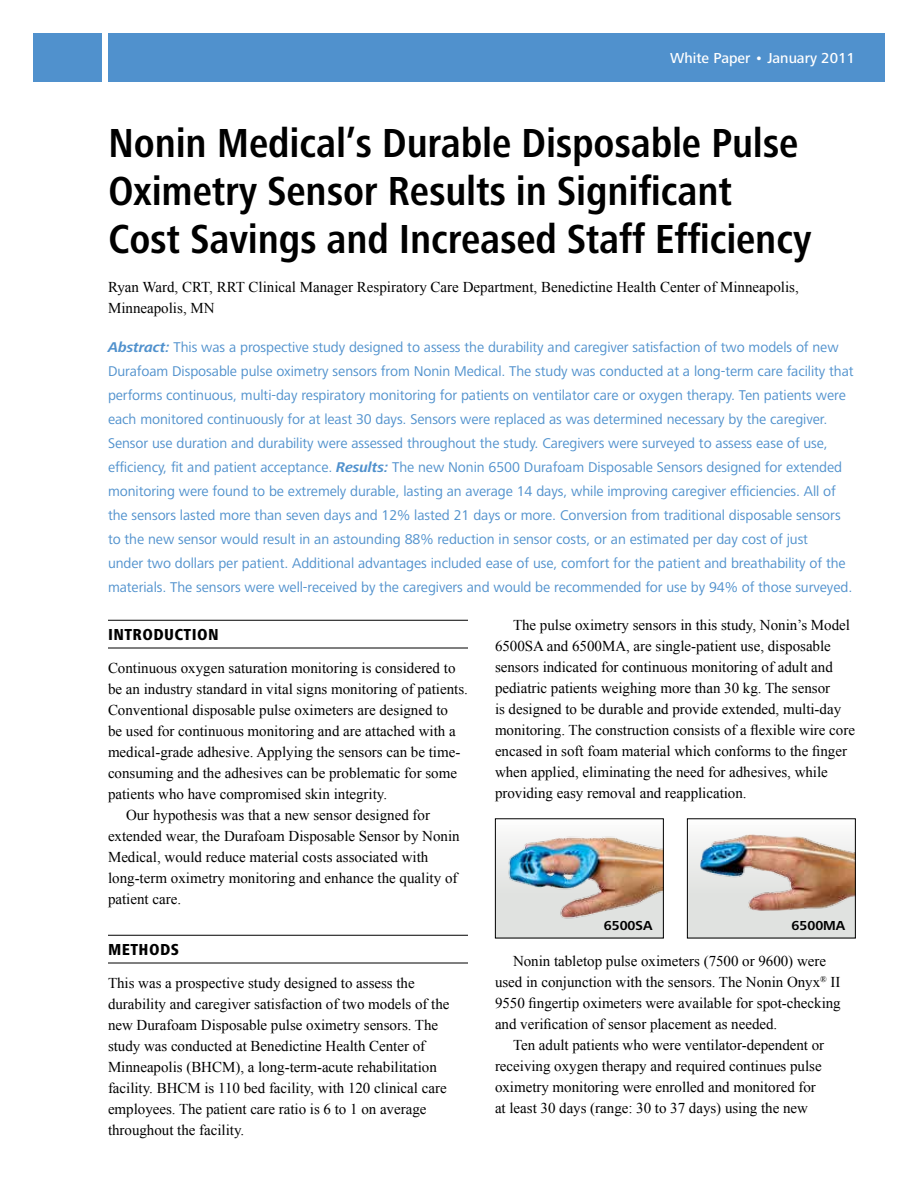
<style>
.page{position:relative;width:918px;height:1188px;background:#fff}
.page>*{position:absolute;margin:0;border:0;box-sizing:border-box;transform-origin:0 0}
.t1{font:700 condensed 42px/48px "Frutiger Next LT";letter-spacing:-.005em;color:#000}
.t2{font:800 condensed 16.5px "Frutiger Next LT";letter-spacing:.025em;color:#000}
.t3{font:15px/21px "Times New Roman";color:#000}
.t4{font:500 15px "Frutiger Next LT";color:#fff}
.t5{font:14.7px/24px "Frutiger Next LT";letter-spacing:-.005em;color:#5091cd}
.t6{font:700 13.5px "Frutiger Next LT";color:#000}
.s1{font-weight:700;font-style:italic}
</style>
<div class="page">
<div style="left:33px;top:33px;width:851px;height:48px;background:#5091cd"></div>
<div style="left:102px;top:18px;width:6px;height:74px;background:#fff"></div>
<hr style="left:108px;top:620px;width:360px;height:1px;background:#000">
<hr style="left:108px;top:648px;width:360px;height:1px;background:#000">
<hr style="left:108px;top:935px;width:360px;height:1px;background:#000">
<hr style="left:108px;top:963px;width:360px;height:1px;background:#000">
<div style="left:687px;top:819px;width:168px;height:119px;background:linear-gradient(to bottom,#f8f8f8,#d9dcd9)"></div>
<img style="left:700px;top:834px;width:154px;height:78px">
<div style="left:687px;top:818px;width:169px;height:120px;border:1px solid #000"></div>
<div style="left:495px;top:819px;width:168px;height:119px;background:linear-gradient(to bottom,#f8f8f8,#d9dcd9)"></div>
<img style="left:503px;top:825px;width:159px;height:100px">
<div style="left:495px;top:818px;width:169px;height:120px;border:1px solid #000"></div>
<p class="t4" style="left:670px;top:49px;width:186px">White Paper • January 2011</p>
<h1 class="t1" style="left:108px;top:119px;width:705px">Nonin Medical’s Durable Disposable Pulse<br>Oximetry Sensor Results in Significant<br>Cost Savings and Increased Staff Efficiency</h1>
<p class="t3" style="left:108px;top:276px;width:692px">Ryan Ward, CRT, RRT Clinical Manager Respiratory Care Department, Benedictine Health Center of Minneapolis,<br>Minneapolis, MN</p>
<p class="t5" style="left:108px;top:335px;width:747px"><span class="s1">Abstract:</span> This was a prospective study designed to assess the durability and caregiver satisfaction of two models of new Durafoam Disposable pulse oximetry sensors from Nonin Medical. The study was conducted at a long-term care facility that performs continuous, multi-day respiratory monitoring for patients on ventilator care or oxygen therapy. Ten patients were each monitored continuously for at least 30 days. Sensors were replaced as was determined necessary by the caregiver.<br>Sensor use duration and durability were assessed throughout the study. Caregivers were surveyed to assess ease of use, efficiency, fit and patient acceptance. <span class="s1">Results:</span> The new Nonin 6500 Durafoam Disposable Sensors designed for extended monitoring were found to be extremely durable, lasting an average 14 days, while improving caregiver efficiencies. All of the sensors lasted more than seven days and 12% lasted 21 days or more. Conversion from traditional disposable sensors to the new sensor would result in an astounding 88% reduction in sensor costs, or an estimated per day cost of just<br>under two dollars per patient. Additional advantages included ease of use, comfort for the patient and breathability of the materials. The sensors were well-received by the caregivers and would be recommended for use by 94% of those surveyed.</p>
<p class="t2" style="left:108px;top:625px;width:112px">INTRODUCTION</p>
<p class="t3" style="left:108px;top:657px;width:349px">Continuous oxygen saturation monitoring is considered to</p>
<p class="t3" style="left:108px;top:678px;width:361px">be an industry standard in vital signs monitoring of patients.</p>
<p class="t3" style="left:108px;top:699px;width:341px">Conventional disposable pulse oximeters are designed to</p>
<p class="t3" style="left:108px;top:720px;width:349px">be used for continuous monitoring and are attached with a</p>
<p class="t3" style="left:108px;top:741px;width:354px">medical-grade adhesive. Applying the sensors can be time-</p>
<p class="t3" style="left:108px;top:762px;width:351px">consuming and the adhesives can be problematic for some</p>
<p class="t3" style="left:108px;top:783px;width:281px">patients who have compromised skin integrity.</p>
<p class="t3" style="left:126px;top:804px;width:306px">Our hypothesis was that a new sensor designed for</p>
<p class="t3" style="left:108px;top:825px;width:353px">extended wear, the Durafoam Disposable Sensor by Nonin</p>
<p class="t3" style="left:108px;top:846px;width:322px">Medical, would reduce material costs associated with</p>
<p class="t3" style="left:108px;top:867px;width:351px">long-term oximetry monitoring and enhance the quality of</p>
<p class="t3" style="left:108px;top:888px;width:75px">patient care.</p>
<p class="t2" style="left:108px;top:940px;width:73px">METHODS</p>
<p class="t3" style="left:108px;top:972px;width:343px">This was a prospective study designed to assess the durability and caregiver satisfaction of two models of the new Durafoam Disposable pulse oximetry sensors. The study was conducted at Benedictine Health Center of Minneapolis (BHCM), a long-term-acute rehabilitation facility. BHCM is 110 bed facility, with 120 clinical care employees. The patient care ratio is 6 to 1 on average throughout the facility.</p>
<p class="t3" style="left:495px;top:614px;width:361px;text-indent:18px">The pulse oximetry sensors in this study, Nonin’s Model 6500SA and 6500MA, are single-patient use, disposable sensors indicated for continuous monitoring of adult and pediatric patients weighing more than 30 kg. The sensor<br>is designed to be durable and provide extended, multi-day monitoring. The construction consists of a flexible wire core encased in soft foam material which conforms to the finger when applied, eliminating the need for adhesives, while providing easy removal and reapplication.</p>
<p class="t6" style="left:604px;top:918px;width:50px">6500SA</p>
<p class="t6" style="left:792px;top:918px;width:55px">6500MA</p>
<p class="t3" style="left:495px;top:950px;width:347px;text-indent:18px">Nonin tabletop pulse oximeters (7500 or 9600) were used in conjunction with the sensors. The Nonin Onyx<sup>®</sup> II 9550 fingertip oximeters were available for spot-checking and verification of sensor placement as needed.</p>
<p class="t3" style="left:495px;top:1034px;width:331px;text-indent:18px">Ten adult patients who were ventilator-dependent or receiving oxygen therapy and required continues pulse oximetry monitoring were enrolled and monitored for at least 30 days (range: 30 to 37 days) using the new</p>
</div>
